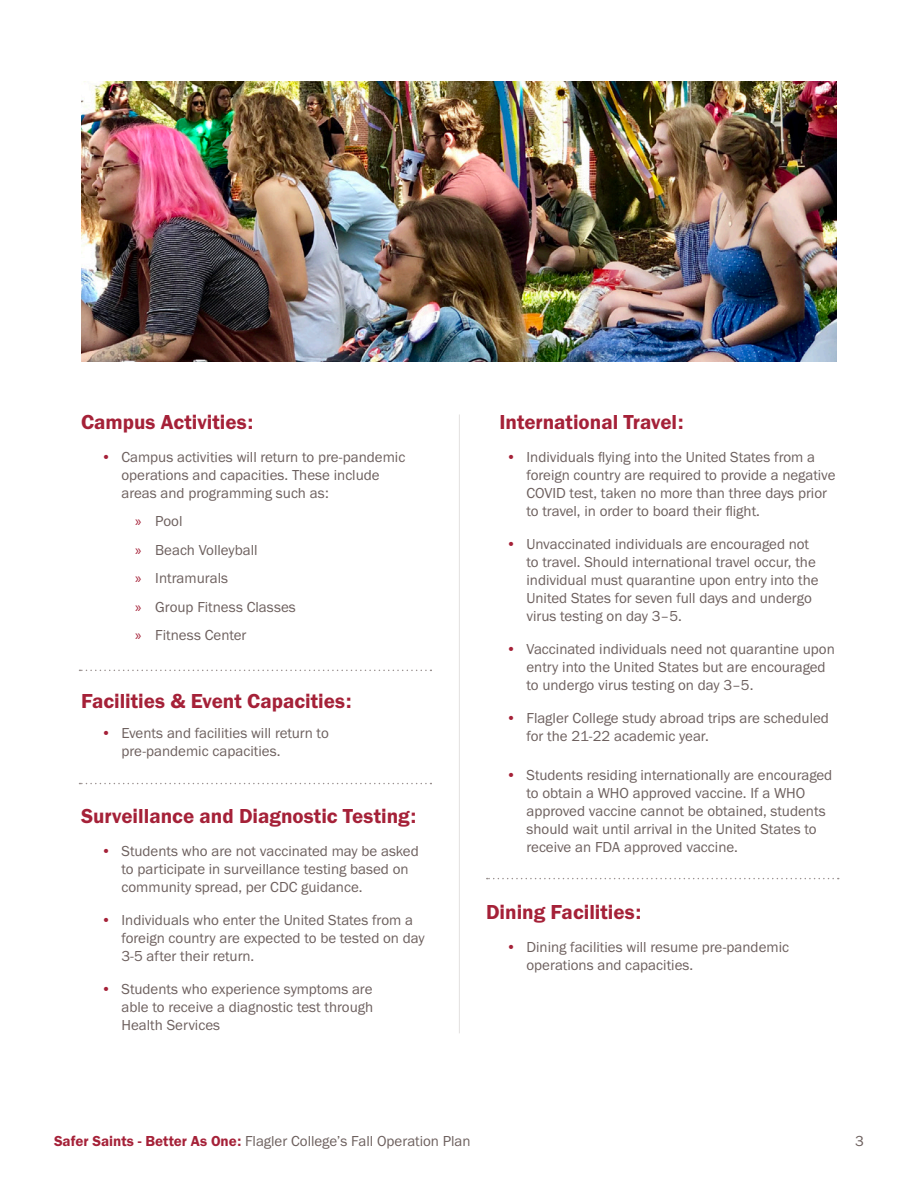
<style>
.page{position:relative;width:918px;height:1188px;background:#fff}
.page>*{position:absolute;margin:0;border:0;box-sizing:border-box;transform-origin:0 0}
.Body{font:21px "Franklin Gothic URW Dem";color:#a52138}
.Section_Title{font:21px "Franklin Gothic URW Dem";color:#a52138}
.t1{font:15px/18px "Franklin Gothic URW Boo";color:#6d605e}
.s1{color:#a52138}
.s2{font-family:"Myriad Pro";color:#a52138}
.s3{font-family:"Franklin Gothic URW Dem";color:#a52138}
</style>
<div class="page">
<hr style="left:459px;top:415px;width:1px;height:618px;background:#6d605e">
<svg style="left:80px;top:670px;width:351px;height:1px"></svg>
<svg style="left:80px;top:783px;width:351px;height:1px"></svg>
<svg style="left:487px;top:878px;width:352px;height:1px"></svg>
<img style="left:81px;top:81px;width:756px;height:281px">
<p class="Section_Title" style="left:81px;top:409px;width:174px">Campus Activities:</p>
<p class="t1" style="left:122px;top:447px;width:285px;text-indent:-20px"><span class="s1">•</span> Campus activities will return to pre-pandemic operations and capacities. These include areas and programming such as:</p>
<p class="t1" style="left:135px;top:512px;width:49px"><span class="s2">»</span> Pool</p>
<p class="t1" style="left:135px;top:540px;width:124px"><span class="s2">»</span> Beach Volleyball</p>
<p class="t1" style="left:135px;top:569px;width:95px"><span class="s2">»</span> Intramurals</p>
<p class="t1" style="left:135px;top:597px;width:162px"><span class="s2">»</span> Group Fitness Classes</p>
<p class="t1" style="left:135px;top:626px;width:113px"><span class="s2">»</span> Fitness Center</p>
<p class="Body" style="left:81px;top:688px;width:272px">Facilities &amp; Event Capacities:</p>
<p class="t1" style="left:122px;top:723px;width:209px;text-indent:-20px"><span class="s1">•</span> Events and facilities will return to pre-pandemic capacities.</p>
<p class="Body" style="left:81px;top:803px;width:337px">Surveillance and Diagnostic Testing:</p>
<p class="t1" style="left:122px;top:842px;width:299px;text-indent:-20px"><span class="s1">•</span> Students who are not vaccinated may be asked to participate in surveillance testing based on community spread, per CDC guidance.</p>
<p class="t1" style="left:122px;top:911px;width:305px;text-indent:-20px"><span class="s1">•</span> Individuals who enter the United States from a foreign country are expected to be tested on day<br>3-5 after their return.</p>
<p class="t1" style="left:122px;top:980px;width:253px;text-align:justify;text-indent:-20px"><span class="s1">•</span> Students who experience symptoms are able to receive a diagnostic test through Health Services</p>
<p class="Body" style="left:500px;top:409px;width:186px">International Travel:</p>
<p class="t1" style="left:526px;top:447px;width:311px;text-indent:-20px"><span class="s1">•</span> Individuals flying into the United States from a foreign country are required to provide a negative COVID test, taken no more than three days prior to travel, in order to board their flight.</p>
<p class="t1" style="left:526px;top:534px;width:294px;text-indent:-20px"><span class="s1">•</span> Unvaccinated individuals are encouraged not to travel. Should international travel occur, the individual must quarantine upon entry into the United States for seven full days and undergo virus testing on day 3–5.</p>
<p class="t1" style="left:526px;top:639px;width:310px;text-indent:-20px"><span class="s1">•</span> Vaccinated individuals need not quarantine upon entry into the United States but are encouraged to undergo virus testing on day 3–5.</p>
<p class="t1" style="left:526px;top:708px;width:304px;text-indent:-20px"><span class="s1">•</span> Flagler College study abroad trips are scheduled for the 21-22 academic year.</p>
<p class="t1" style="left:526px;top:765px;width:307px;text-indent:-20px"><span class="s1">•</span> Students residing internationally are encouraged to obtain a WHO approved vaccine. If a WHO approved vaccine cannot be obtained, students should wait until arrival in the United States to receive an FDA approved vaccine.</p>
<p class="Body" style="left:486px;top:899px;width:157px">Dining Facilities:</p>
<p class="t1" style="left:526px;top:938px;width:264px;text-indent:-20px"><span class="s1">•</span> Dining facilities will resume pre-pandemic operations and capacities.</p>
<p class="t1" style="left:54px;top:1132px;width:418px"><span class="s3">Safer Saints - Better As One:</span> Flagler College’s Fall Operation Plan</p>
<p class="t1" style="left:855px;top:1132px;width:10px">3</p>
</div>
